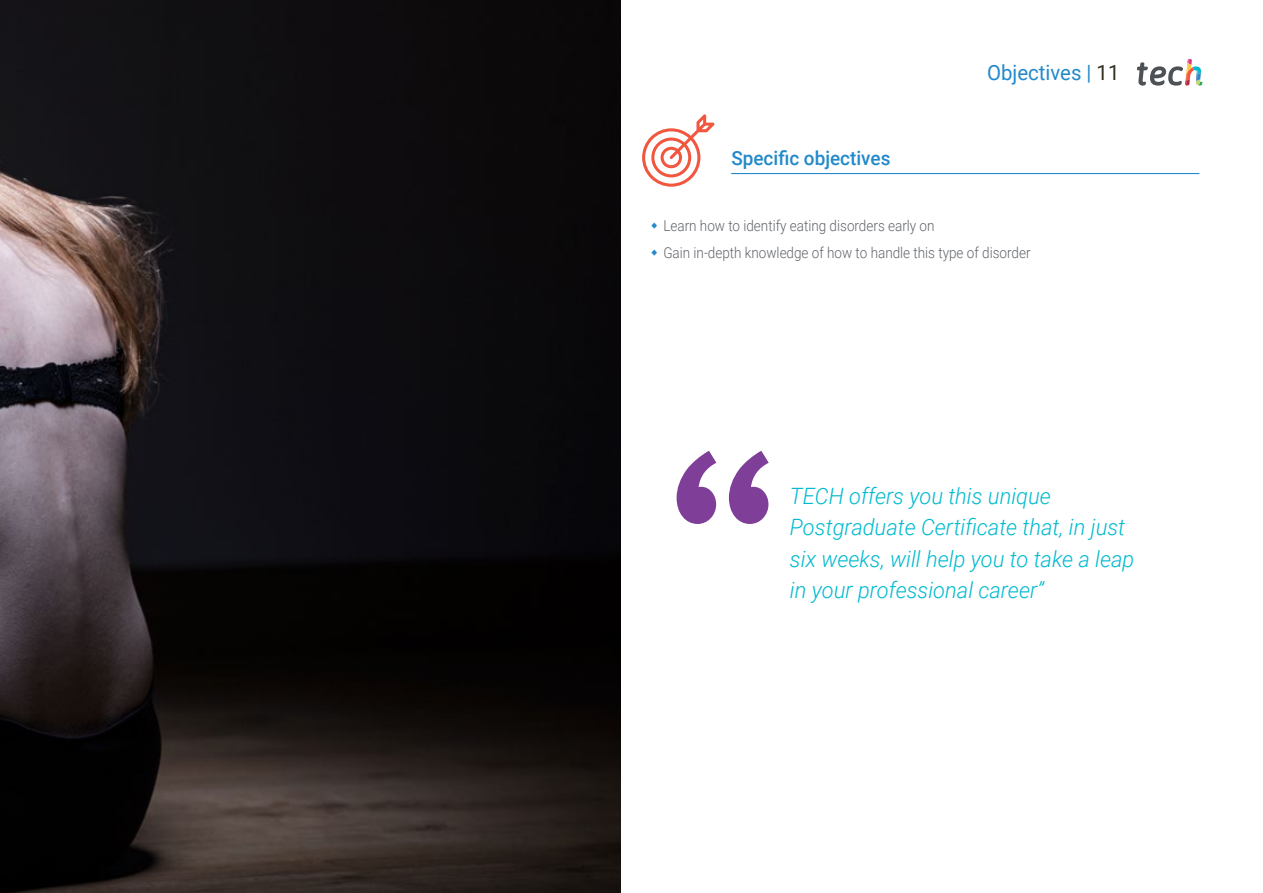
<style>
.page{position:relative;width:1263px;height:893px;background:#fff}
.page>*{position:absolute;margin:0;border:0;box-sizing:border-box;transform-origin:0 0}
.t1{font:italic 300 22.5px/31.5px "Roboto";color:#00bacf}
.t2{font:21px "Roboto";color:#2289ca}
.t3{font:500 19.5px "Roboto";color:#2289ca}
.t4{font:300 15px/26.7px "Roboto";color:#61646a;scale:.9 1}
.s1{color:#312e20}
</style>
<div class="page">
<img style="left:0;top:0;width:621px;height:893px">
<svg style="left:1137px;top:59px;width:65px;height:27px"></svg>
<svg style="left:677px;top:451px;width:92px;height:73px"></svg>
<svg style="left:642px;top:114px;width:72px;height:73px"></svg>
<hr style="left:731px;top:173px;width:468px;height:1px;background:#2289ca">
<p class="t3" style="left:731px;top:145px;width:161px">Specific objectives</p>
<p class="t2" style="left:987px;top:57px;width:134px">Objectives | <span class="s1">11</span></p>
<p class="t4" style="left:663px;top:212px;width:409px">Learn how to identify eating disorders early on<br>Gain in-depth knowledge of how to handle this type of disorder</p>
<p class="t1" style="left:790px;top:479px;width:346px">TECH offers you this unique Postgraduate Certificate that, in just six weeks, will help you to take a leap in your professional career”</p>
</div>
